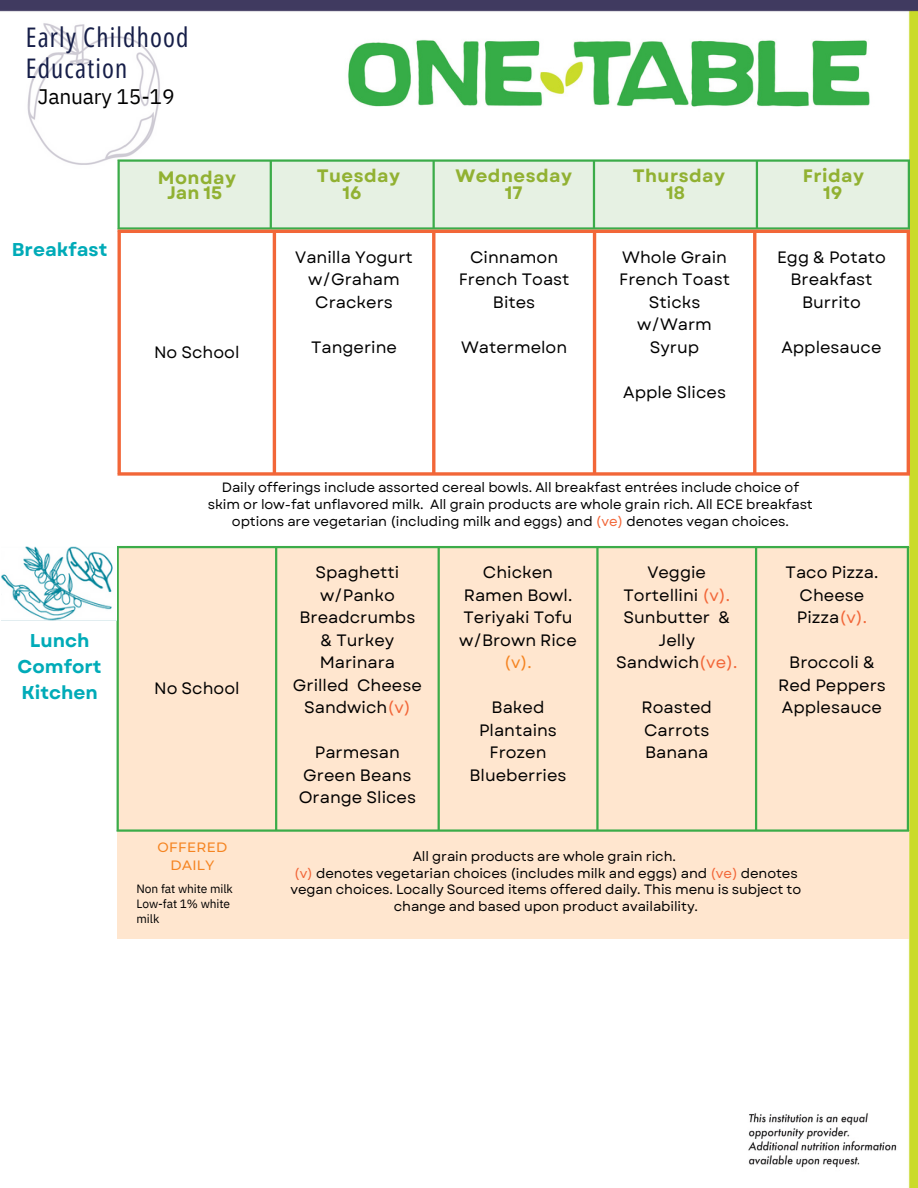
<style>
.page{position:relative;width:918px;height:1188px;background:#fff}
.page>*{position:absolute;margin:0;border:0;box-sizing:border-box;transform-origin:0 0}
.t1{font:27px/30.3px "Open Sans Condensed";letter-spacing:.045em;color:#161e48}
.t2{font:21px "IBM Plex Sans";letter-spacing:-.01em;color:#000}
.t3{font:700 18.6px/25.8px "Garet";color:#00abb8}
.t4{font:700 18px "Garet";letter-spacing:.025em;color:#91b132}
.t5{font:16.5px/22.5px "Garet";color:#000;text-align:center}
.t6{font:13.5px/16.8px "Garet";letter-spacing:-.01em;color:#000;text-align:center}
.t7{font:500 13.5px/18px "Montserrat";letter-spacing:.025em;color:#f58421;text-align:center}
.t8{font:12px/15px "IBM Plex Sans";letter-spacing:-.01em;color:#000}
.s1{color:#f26638}
.s2{color:#f58421}
</style>
<div class="page">
<img style="left:0;top:0;width:918px;height:1188px">
<img style="left:0;top:14px;width:170px;height:166px">
<div style="left:118px;top:547px;width:791px;height:392px;background:#ffe6cf"></div>
<hr style="left:117px;top:548px;width:2px;height:281px;background:#3bac49">
<hr style="left:275px;top:548px;width:2px;height:281px;background:#3bac49">
<hr style="left:438px;top:548px;width:2px;height:281px;background:#3bac49">
<hr style="left:596px;top:548px;width:3px;height:281px;background:#3bac49">
<hr style="left:755px;top:548px;width:2px;height:281px;background:#3bac49">
<hr style="left:907px;top:548px;width:2px;height:281px;background:#3bac49">
<hr style="left:117px;top:546px;width:792px;height:2px;background:#3bac49">
<hr style="left:117px;top:829px;width:792px;height:3px;background:#3bac49">
<img style="left:1px;top:547px;width:115px;height:74px">
<div style="left:120px;top:162px;width:788px;height:65px;background:#e6f1e3"></div>
<hr style="left:118px;top:162px;width:2px;height:65px;background:#3bac49">
<hr style="left:270px;top:162px;width:2px;height:65px;background:#3bac49">
<hr style="left:433px;top:162px;width:2px;height:65px;background:#3bac49">
<hr style="left:593px;top:162px;width:2px;height:65px;background:#3bac49">
<hr style="left:756px;top:162px;width:2px;height:65px;background:#3bac49">
<hr style="left:908px;top:162px;width:2px;height:65px;background:#3bac49">
<hr style="left:118px;top:159px;width:792px;height:3px;background:#3bac49">
<hr style="left:118px;top:227px;width:792px;height:3px;background:#3bac49">
<hr style="left:118px;top:233px;width:3px;height:239px;background:#f26638">
<hr style="left:273px;top:233px;width:3px;height:239px;background:#f26638">
<hr style="left:432px;top:233px;width:3px;height:239px;background:#f26638">
<hr style="left:593px;top:233px;width:3px;height:239px;background:#f26638">
<hr style="left:753px;top:233px;width:3px;height:239px;background:#f26638">
<hr style="left:907px;top:233px;width:3px;height:239px;background:#f26638">
<hr style="left:118px;top:230px;width:792px;height:3px;background:#f26638">
<svg style="left:118px;top:472px;width:792px;height:4px;background:#f37d56"></svg>
<p class="t1" style="left:26px;top:22px;width:164px">Early Childhood<br>Education</p>
<p class="t2" style="left:38px;top:82px;width:138px">January 15-19</p>
<p class="t3" style="left:12px;top:236px;width:97px">Breakfast</p>
<p class="t4" style="left:158px;top:164px;width:80px">Monday</p>
<p class="t4" style="left:317px;top:163px;width:85px">Tuesday</p>
<p class="t4" style="left:455px;top:163px;width:118px">Wednesday</p>
<p class="t4" style="left:633px;top:163px;width:94px">Thursday</p>
<p class="t4" style="left:803px;top:163px;width:63px">Friday</p>
<p class="t4" style="left:167px;top:180px;width:57px">Jan 15</p>
<p class="t4" style="left:343px;top:180px;width:21px">16</p>
<p class="t4" style="left:505px;top:180px;width:19px">17</p>
<p class="t4" style="left:666px;top:180px;width:20px">18</p>
<p class="t4" style="left:823px;top:180px;width:21px">19</p>
<p class="t5" style="left:154px;top:341px;width:87px">No School</p>
<p class="t5" style="left:295px;top:246px;width:119px">Vanilla Yogurt w/Graham<br>Crackers</p>
<p class="t5" style="left:311px;top:336px;width:88px">Tangerine</p>
<p class="t5" style="left:459px;top:246px;width:112px">Cinnamon<br>French Toast<br>Bites</p>
<p class="t5" style="left:461px;top:336px;width:108px">Watermelon</p>
<p class="t5" style="left:619px;top:246px;width:112px">Whole Grain<br>French Toast<br>Sticks w/Warm<br>Syrup</p>
<p class="t5" style="left:623px;top:381px;width:104px">Apple Slices</p>
<p class="t5" style="left:777px;top:246px;width:111px">Egg &amp; Potato<br>Breakfast<br>Burrito</p>
<p class="t5" style="left:781px;top:336px;width:102px">Applesauce</p>
<p class="t3" style="left:30px;top:628px;width:61px">Lunch</p>
<p class="t3" style="left:18px;top:654px;width:85px">Comfort<br>Kitchen</p>
<p class="t6" style="left:208px;top:479px;width:606px">Daily offerings include assorted cereal bowls. All breakfast entrées include choice of skim or low-fat unflavored milk. All grain products are whole grain rich. All ECE breakfast options are vegetarian (including milk and eggs) and <span class="s1">(ve)</span> denotes vegan choices.</p>
<p class="t5" style="left:154px;top:678px;width:87px">No School</p>
<p class="t7" style="left:158px;top:838px;width:71px">OFFERED<br>DAILY</p>
<p class="t8" style="left:137px;top:881px;width:98px">Non fat white milk</p>
<p class="t8" style="left:137px;top:896px;width:95px">Low-fat 1% white milk</p>
<p class="t5" style="left:293px;top:561px;width:131px">Spaghetti w/Panko<br>Breadcrumbs &amp; Turkey<br>Marinara<br>Grilled Cheese<br>Sandwich<span class="s1">(v)</span></p>
<p class="t5" style="left:303px;top:741px;width:110px">Parmesan<br>Green Beans</p>
<p class="t5" style="left:299px;top:786px;width:119px">Orange Slices</p>
<p class="t5" style="left:459px;top:561px;width:119px">Chicken<br>Ramen Bowl.<br>Teriyaki Tofu w/Brown Rice <span class="s2">(v).</span></p>
<p class="t5" style="left:479px;top:696px;width:79px">Baked<br>Plantains</p>
<p class="t5" style="left:470px;top:741px;width:98px">Frozen<br>Blueberries</p>
<p class="t5" style="left:616px;top:561px;width:123px">Veggie<br>Tortellini <span class="s1">(v).<br></span>Sunbutter &amp;<br>Jelly<br>Sandwich<span class="s1">(ve).</span></p>
<p class="t5" style="left:642px;top:696px;width:72px;text-align:left">Roasted<br>Carrots</p>
<p class="t5" style="left:645px;top:741px;width:65px">Banana</p>
<p class="t5" style="left:786px;top:561px;width:94px">Taco Pizza.<br>Cheese<br>Pizza<span class="s1">(v).</span></p>
<p class="t5" style="left:778px;top:651px;width:109px">Broccoli &amp;<br>Red Peppers</p>
<p class="t5" style="left:782px;top:696px;width:102px">Applesauce</p>
<p class="t6" style="left:413px;top:848px;width:265px">All grain products are whole grain rich.</p>
<p class="t6" style="left:291px;top:864px;width:512px"><span class="s1">(v)</span> denotes vegetarian choices (includes milk and eggs) and <span class="s1">(ve)</span> denotes vegan choices. Locally Sourced items offered daily. This menu is subject to change and based upon product availability.</p>
</div>
